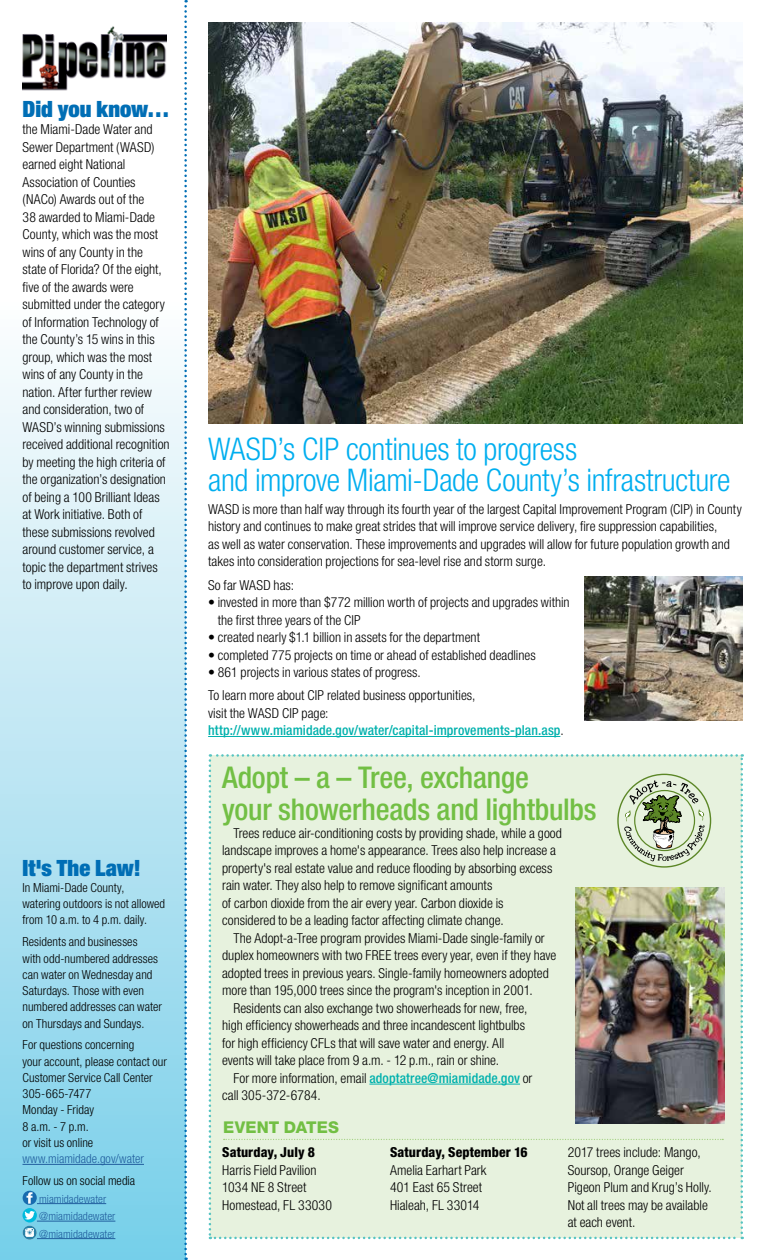
<style>
.page{position:relative;width:765px;height:1260px;background:#fff}
.page>*{position:absolute;margin:0;border:0;box-sizing:border-box;transform-origin:0 0}
.t1{font:300 condensed 31.25px/31.2px "Helvetica Neue LT Std";letter-spacing:-.01em;color:#00aeef}
.t2{font:500 condensed 30px/32px "Helvetica Neue LT Std";letter-spacing:-.01em;color:#72bf44}
.t3{font:900 condensed 22.5px "Helvetica Neue LT Std";letter-spacing:.005em;color:#006eb5}
.t4{font:800 16.25px "Helvetica Neue LT Std";letter-spacing:.005em;color:#72bf44}
.t5{font:300 condensed 13.75px/17.5px "Helvetica Neue LT Std";color:#000}
.t6{font:500 condensed 13.75px/17.5px "Helvetica Neue LT Std";letter-spacing:.005em;color:#00b1ad}
.t7{font:800 condensed 13.75px "Helvetica Neue LT Std";letter-spacing:.005em;color:#000}
.t8{font:300 condensed 12.5px/16.2px "Helvetica Neue LT Std";letter-spacing:.005em;color:#000}
.t9{font:300 condensed 12.5px "Helvetica Neue LT Std";letter-spacing:.005em;color:#215e9e}
.t10{font:300 condensed 11.25px/17.5px "Helvetica Neue LT Std";letter-spacing:.005em;color:#215e9e}
.s1{font-weight:300;color:#000}
.s2{font-weight:500;color:#00b1ad}
</style>
<div class="page">
<div style="left:0;top:169px;width:186px;height:1091px;background:linear-gradient(to bottom,#fff,#79cee9)"></div>
<svg style="left:184px;top:0;width:3px;height:1260px"></svg>
<img style="left:22px;top:26px;width:144px;height:65px">
<hr style="left:22px;top:1164px;width:122px;height:1px;background:#215e9e">
<hr style="left:37px;top:1203px;width:69px;height:1px;background:#215e9e">
<hr style="left:37px;top:1221px;width:78px;height:1px;background:#215e9e">
<hr style="left:37px;top:1238px;width:78px;height:1px;background:#215e9e">
<svg style="left:22px;top:1191px;width:15px;height:14px"></svg>
<svg style="left:22px;top:1208px;width:15px;height:14px"></svg>
<svg style="left:25px;top:1211px;width:10px;height:9px"></svg>
<svg style="left:22px;top:1226px;width:15px;height:14px"></svg>
<svg style="left:209px;top:754px;width:534px;height:485px;background:#d4deca"></svg>
<img style="left:208px;top:22px;width:534px;height:401px">
<hr style="left:208px;top:736px;width:352px;height:1px;background:#00b1ad">
<img style="left:584px;top:577px;width:158px;height:144px">
<h3 class="t3" style="left:22px;top:94px;width:149px">Did you know…</h3>
<p class="t5" style="left:22px;top:120px;width:149px">the Miami-Dade Water and<br>Sewer Department (WASD) earned eight National<br>Association of Counties (NACo) Awards out of the<br>38 awarded to Miami-Dade<br>County, which was the most wins of any County in the state of Florida? Of the eight, five of the awards were submitted under the category of Information Technology of the County’s 15 wins in this group, which was the most wins of any County in the nation. After further review and consideration, two of<br>WASD’s winning submissions received additional recognition by meeting the high criteria of the organization’s designation of being a 100 Brilliant Ideas at Work initiative. Both of these submissions revolved around customer service, a topic the department strives to improve upon daily.</p>
<h3 class="t3" style="left:22px;top:853px;width:120px">It's The Law!</h3>
<p class="t8" style="left:22px;top:879px;width:144px">In Miami-Dade County, watering outdoors is not allowed from 10 a.m. to 4 p.m. daily.</p>
<p class="t8" style="left:22px;top:934px;width:141px">Residents and businesses<br>with odd-numbered addresses can water on Wednesday and<br>Saturdays. Those with even numbered addresses can water on Thursdays and Sundays.</p>
<p class="t8" style="left:22px;top:1037px;width:146px">For questions concerning<br>your account, please contact our<br>Customer Service Call Center<br>305-665-7477<br>Monday - Friday<br>8 a.m. - 7 p.m.<br>or visit us online</p>
<p class="t9" style="left:22px;top:1152px;width:123px">www.miamidade.gov/water</p>
<p class="t8" style="left:22px;top:1172px;width:114px">Follow us on social media</p>
<p class="t10" style="left:39px;top:1190px;width:78px">miamidadewater @miamidadewater @miamidadewater</p>
<h1 class="t1" style="left:208px;top:433px;width:524px">WASD’s CIP continues to progress<br>and improve Miami-Dade County’s infrastructure</h1>
<p class="t5" style="left:208px;top:500px;width:535px">WASD is more than half way through its fourth year of the largest Capital Improvement Program (CIP) in County history and continues to make great strides that will improve service delivery, fire suppression capabilities,<br>as well as water conservation. These improvements and upgrades will allow for future population growth and takes into consideration projections for sea-level rise and storm surge.</p>
<p class="t5" style="left:208px;top:576px;width:87px">So far WASD has:</p>
<p class="t5" style="left:218px;top:593px;width:353px;text-indent:-10px">• invested in more than $772 million worth of projects and upgrades within the first three years of the CIP</p>
<p class="t5" style="left:208px;top:628px;width:273px">• created nearly $1.1 billion in assets for the department</p>
<p class="t5" style="left:208px;top:646px;width:329px">• completed 775 projects on time or ahead of established deadlines</p>
<p class="t5" style="left:208px;top:660px;width:269px;line-height:23.1px">• 861 projects in various states of progress.<br>To learn more about CIP related business opportunities,</p>
<p class="t6" style="left:208px;top:704px;width:357px"><span class="s1">visit the WASD CIP page: </span>http://www.miamidade.gov/water/capital-improvements-plan.asp<span class="s1">.</span></p>
<h2 class="t2" style="left:222px;top:761px;width:376px">Adopt – a – Tree, exchange<br>your showerheads and lightbulbs</h2>
<p class="t5" style="left:222px;top:824px;width:341px;text-indent:11px">Trees reduce air-conditioning costs by providing shade, while a good landscape improves a home's appearance. Trees also help increase a property's real estate value and reduce flooding by absorbing excess rain water. They also help to remove significant amounts<br>of carbon dioxide from the air every year. Carbon dioxide is<br>considered to be a leading factor affecting climate change.</p>
<p class="t5" style="left:233px;top:929px;width:313px">The Adopt-a-Tree program provides Miami-Dade single-family or</p>
<p class="t5" style="left:222px;top:947px;width:336px">duplex homeowners with two FREE trees every year, even if they have</p>
<p class="t5" style="left:222px;top:964px;width:328px">adopted trees in previous years. Single-family homeowners adopted</p>
<p class="t5" style="left:222px;top:982px;width:312px">more than 195,000 trees since the program's inception in 2001.</p>
<p class="t5" style="left:233px;top:999px;width:296px">Residents can also exchange two showerheads for new, free,</p>
<p class="t5" style="left:222px;top:1017px;width:304px">high efficiency showerheads and three incandescent lightbulbs</p>
<p class="t5" style="left:222px;top:1034px;width:284px">for high efficiency CFLs that will save water and energy. All</p>
<p class="t5" style="left:222px;top:1052px;width:279px">events will take place from 9 a.m. - 12 p.m., rain or shine.</p>
<p class="t5" style="left:233px;top:1069px;width:301px">For more information, email <span class="s2">adoptatree@miamidade.gov</span> or</p>
<p class="t5" style="left:222px;top:1087px;width:100px">call 305-372-6784.</p>
<p class="t4" style="left:223px;top:1118px;width:117px">EVENT DATES</p>
<p class="t7" style="left:222px;top:1144px;width:94px">Saturday, July 8</p>
<p class="t5" style="left:222px;top:1161px;width:111px">Harris Field Pavilion<br>1034 NE 8 Street<br>Homestead, FL 33030</p>
<p class="t7" style="left:390px;top:1144px;width:139px">Saturday, September 16</p>
<p class="t5" style="left:390px;top:1161px;width:98px">Amelia Earhart Park<br>401 East 65 Street<br>Hialeah, FL 33014</p>
<p class="t5" style="left:568px;top:1143px;width:146px">2017 trees include: Mango,<br>Soursop, Orange Geiger<br>Pigeon Plum and Krug’s Holly.<br>Not all trees may be available at each event.</p>
</div>
